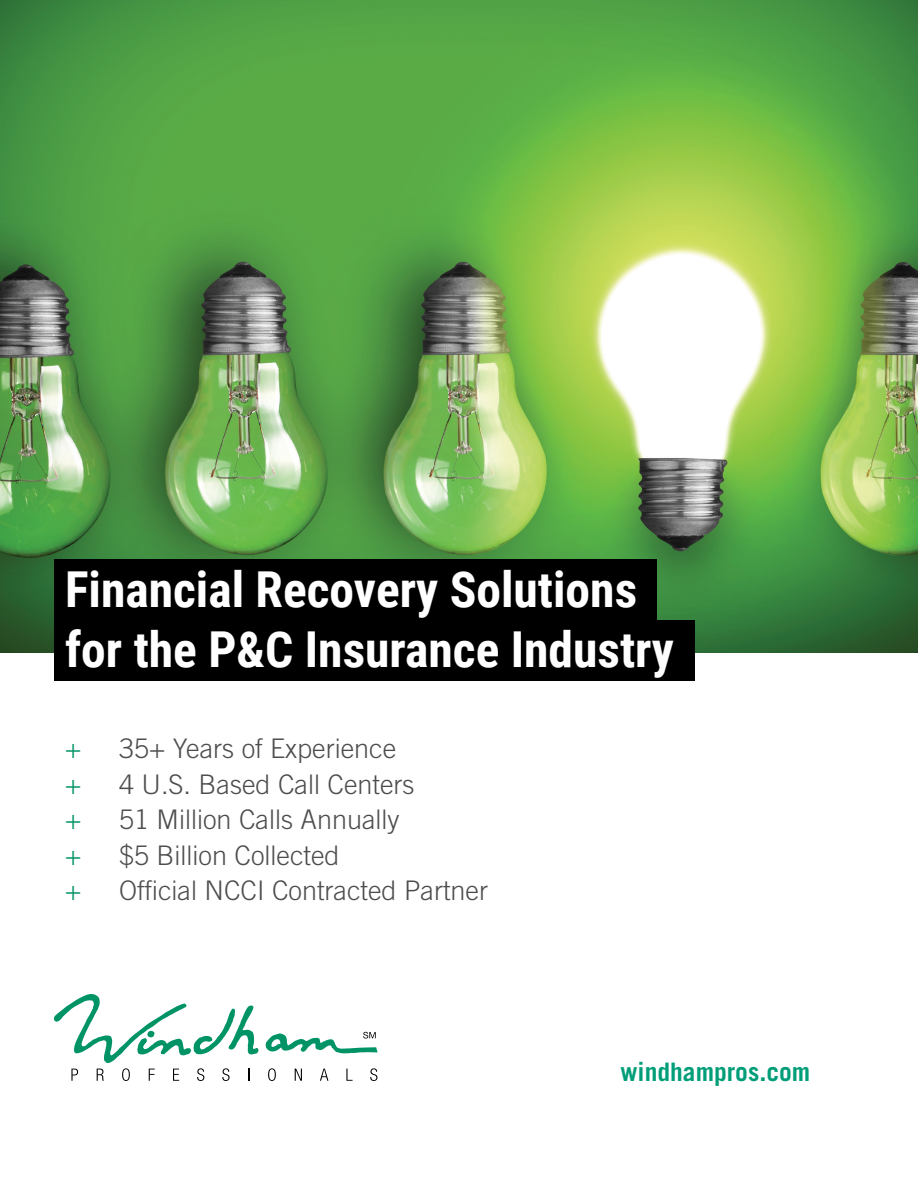
<style>
.page{position:relative;width:918px;height:1188px;background:#fff}
.page>*{position:absolute;margin:0;border:0;box-sizing:border-box;transform-origin:0 0}
.t1{font:700 49.5px/59.4px "Roboto Condensed";color:#fff}
.t2{font:300 27px "Trade Gothic";color:#4d4d4f}
.t3{font:300 27px "Trade Gothic";color:#009366}
.t4{font:700 25.5px "Trade Gothic";color:#009e78}
</style>
<div class="page">
<img style="left:0;top:0;width:918px;height:653px">
<svg style="left:54px;top:994px;width:324px;height:87px"></svg>
<div style="left:54px;top:620px;width:641px;height:60px;background:#000"></div>
<div style="left:54px;top:559px;width:602px;height:61px;background:#000"></div>
<h1 class="t1" style="left:65px;top:558px;width:610px">Financial Recovery Solutions for the P&amp;C Insurance Industry</h1>
<p class="t3" style="left:65px;top:733px;width:18px">+</p>
<p class="t2" style="left:119px;top:733px;width:279px">35+ Years of Experience</p>
<p class="t3" style="left:65px;top:768px;width:18px">+</p>
<p class="t2" style="left:119px;top:768px;width:297px">4 U.S. Based Call Centers</p>
<p class="t3" style="left:65px;top:804px;width:18px">+</p>
<p class="t2" style="left:119px;top:804px;width:282px">51 Million Calls Annually</p>
<p class="t3" style="left:65px;top:839px;width:18px">+</p>
<p class="t2" style="left:119px;top:839px;width:222px">$5 Billion Collected</p>
<p class="t3" style="left:65px;top:874px;width:18px">+</p>
<p class="t2" style="left:119px;top:874px;width:371px">Official NCCI Contracted Partner</p>
<p class="t4" style="left:621px;top:1056px;width:191px">windhampros.com</p>
</div>
